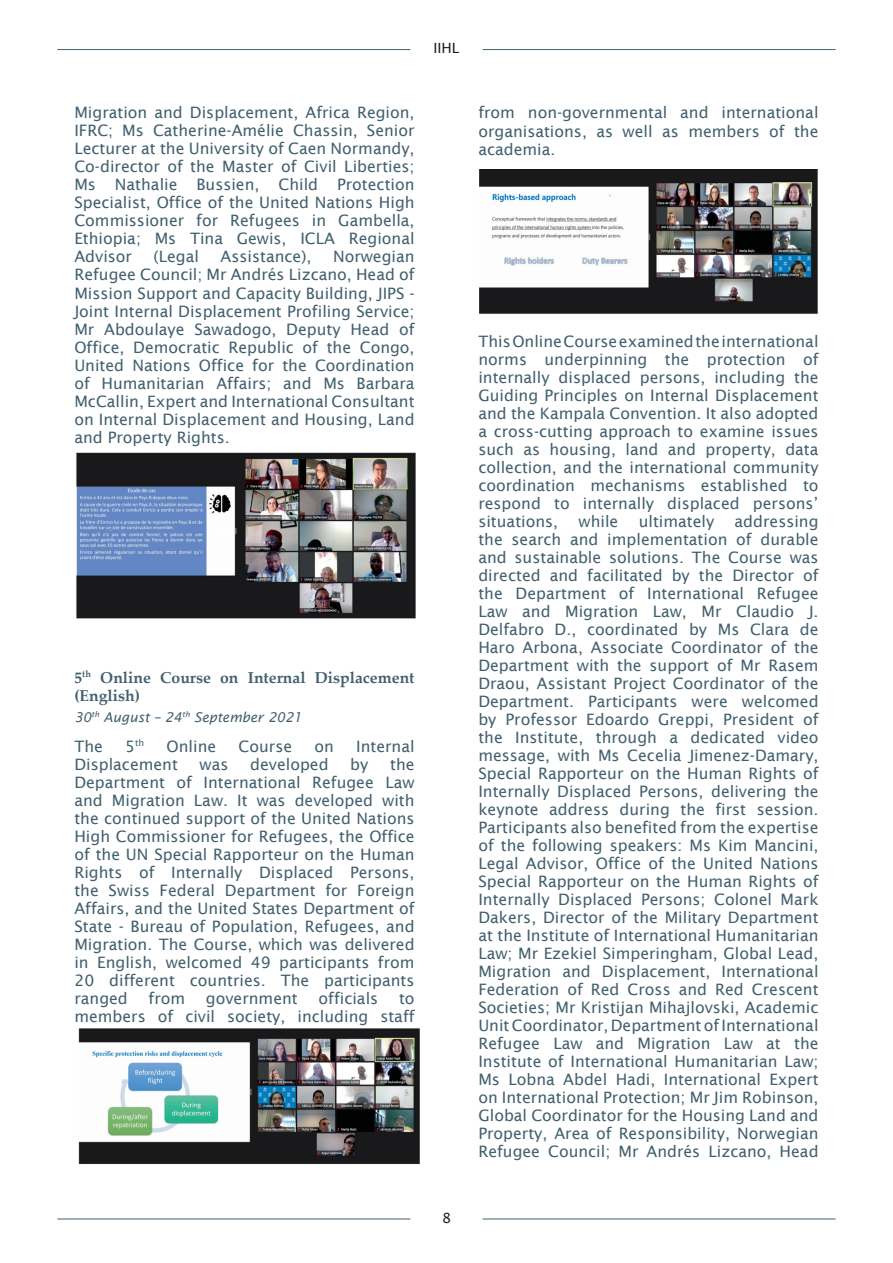
<style>
.page{position:relative;width:893px;height:1263px;background:#fff}
.page>*{position:absolute;margin:0;border:0;box-sizing:border-box;transform-origin:0 0}
.t1{font:15.75px/18px "Lucida Sans";color:#42606e;text-align:justify}
.t2{font:700 15.75px/18px "Palatino Linotype";color:#42606e}
.t3{font:14.1px "Lucida Sans";color:#231f20}
.t4{font:italic 13.5px "Lucida Sans";color:#42606e}
.t5{font:9.15px "Lucida Sans";color:#42606e}
.s1{font-size:15.75px}
</style>
<div class="page">
<hr style="left:483px;top:1218px;width:353px;height:1px;background:#42606e">
<hr style="left:57px;top:1218px;width:353px;height:1px;background:#42606e">
<img style="left:76px;top:453px;width:340px;height:166px">
<img style="left:79px;top:1028px;width:340px;height:137px">
<img style="left:479px;top:169px;width:339px;height:145px">
<hr style="left:483px;top:49px;width:353px;height:1px;background:#42606e">
<hr style="left:57px;top:49px;width:353px;height:1px;background:#42606e">
<p class="t3" style="left:433px;top:40px;width:28px">IIHL</p>
<p class="t1" style="left:74px;top:104px;width:342px">Migration and Displacement, Africa Region, IFRC; Ms Catherine-Amélie Chassin, Senior Lecturer at the University of Caen Normandy, Co-director of the Master of Civil Liberties; Ms Nathalie Bussien, Child Protection Specialist, Office of the United Nations High Commissioner for Refugees in Gambella, Ethiopia; Ms Tina Gewis, ICLA Regional Advisor</p>
<p class="t1" style="left:154px;top:248px;width:47px">(Legal</p>
<p class="t1" style="left:221px;top:248px;width:92px">Assistance),</p>
<p class="t1" style="left:74px;top:248px;width:342px;text-indent:259px">Norwegian Refugee Council; Mr Andrés Lizcano, Head of Mission Support and Capacity Building, JIPS - Joint Internal Displacement Profiling Service; Mr Abdoulaye Sawadogo, Deputy Head of Office, Democratic Republic of the Congo, United Nations Office for the Coordination of Humanitarian Affairs; and Ms Barbara McCallin, Expert and International Consultant on Internal Displacement and Housing, Land and Property Rights.</p>
<p class="t2" style="left:74px;top:668px;width:342px">5<sup>th</sup> Online Course on Internal Displacement (English)</p>
<p class="t4" style="left:74px;top:709px;width:229px">30<sup>th</sup> August – 24<sup>th</sup> September 2021</p>
<p class="t1" style="left:74px;top:737px;width:30px">The</p>
<p class="t5" style="left:125px;top:738px;width:21px"><span class="s1">5</span>th</p>
<p class="t1" style="left:167px;top:737px;width:51px">Online</p>
<p class="t1" style="left:239px;top:737px;width:55px">Course</p>
<p class="t1" style="left:314px;top:737px;width:21px">on</p>
<p class="t1" style="left:356px;top:737px;width:60px">Internal</p>
<p class="t1" style="left:74px;top:755px;width:105px">Displacement</p>
<p class="t1" style="left:200px;top:755px;width:30px">was</p>
<p class="t1" style="left:250px;top:755px;width:80px">developed</p>
<p class="t1" style="left:350px;top:755px;width:20px">by</p>
<p class="t1" style="left:74px;top:755px;width:342px;text-indent:316px">the Department of International Refugee Law and Migration Law. It was developed with the continued support of the United Nations High Commissioner for Refugees, the Office of the UN Special Rapporteur on the Human Rights of Internally Displaced Persons, the Swiss Federal Department for Foreign Affairs, and the United States Department of State - Bureau of Population, Refugees, and Migration. The Course, which was delivered in English, welcomed 49 participants from 20 different countries. The participants ranged</p>
<p class="t1" style="left:149px;top:989px;width:38px">from</p>
<p class="t1" style="left:206px;top:989px;width:93px">government</p>
<p class="t1" style="left:319px;top:989px;width:61px">officials</p>
<p class="t1" style="left:74px;top:989px;width:342px;text-align:right">to<br>members of civil society, including staff</p>
<p class="t3" style="left:442px;top:1210px;width:10px">8</p>
<p class="t1" style="left:478px;top:104px;width:342px">from non-governmental and international organisations, as well as members of the academia.</p>
<p class="t1" style="left:478px;top:332px;width:342px">This Online Course examined the international norms underpinning the protection of internally displaced persons, including the Guiding Principles on Internal Displacement and the Kampala Convention. It also adopted a cross-cutting approach to examine issues such as housing, land and property, data collection, and the international community coordination mechanisms established to respond to internally displaced persons’ situations,</p>
<p class="t1" style="left:478px;top:512px;width:342px;text-indent:256px">addressing the search and implementation of durable and sustainable solutions. The Course was directed and facilitated by the Director of the Department of International Refugee Law and Migration Law, Mr Claudio J.<br>Delfabro D., coordinated by Ms Clara de Haro Arbona, Associate Coordinator of the Department with the support of Mr Rasem Draou, Assistant Project Coordinator of the Department. Participants were welcomed by Professor Edoardo Greppi, President of the Institute, through a dedicated video message, with Ms Cecelia Jimenez-Damary, Special Rapporteur on the Human Rights of Internally Displaced Persons, delivering the keynote address during the first session.<br>Participants also benefited from the expertise of the following speakers: Ms Kim Mancini, Legal Advisor, Office of the United Nations Special Rapporteur on the Human Rights of Internally Displaced Persons; Colonel Mark Dakers, Director of the Military Department at the Institute of International Humanitarian Law; Mr Ezekiel Simperingham, Global Lead, Migration and Displacement, International Federation of Red Cross and Red Crescent Societies; Mr Kristijan Mihajlovski, Academic Unit Coordinator, Department of International Refugee Law and Migration Law at the Institute of International Humanitarian Law; Ms Lobna Abdel Hadi, International Expert on International Protection; Mr Jim Robinson, Global Coordinator for the Housing Land and Property, Area of Responsibility, Norwegian Refugee Council; Mr Andrés Lizcano, Head</p>
<p class="t1" style="left:579px;top:512px;width:41px">while</p>
<p class="t1" style="left:639px;top:512px;width:77px">ultimately</p>
</div>
